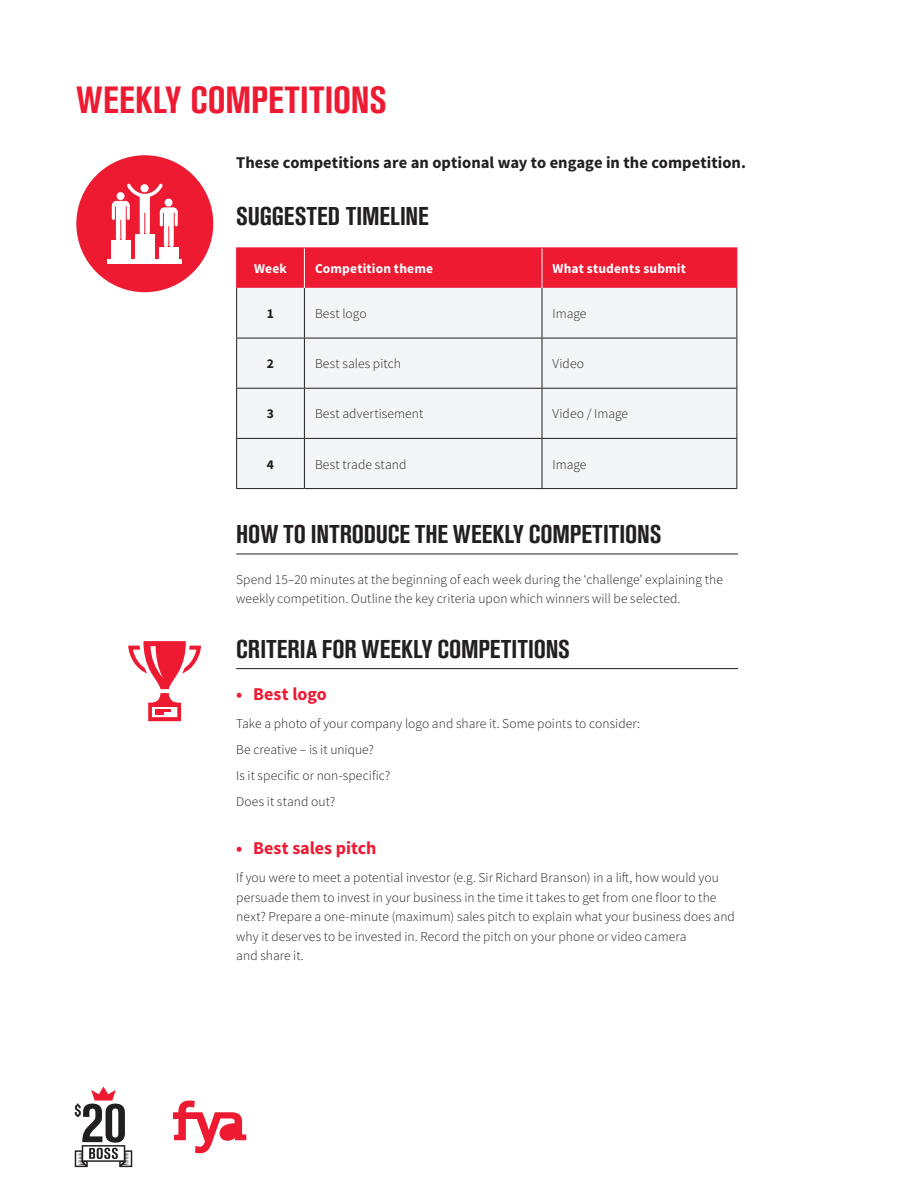
<style>
.page{position:relative;width:918px;height:1188px;background:#fff}
.page>*{position:absolute;margin:0;border:0;box-sizing:border-box;transform-origin:0 0}
._7_Module_Subheads{font:700 condensed 37.5px "Akzidenz Grotesk BE";letter-spacing:.005em;color:#ed1a32}
._3_subhead_span{font:700 condensed 25.5px "Akzidenz Grotesk BE";letter-spacing:.005em;color:#231f20}
._4_body{font:700 condensed 25.5px "Akzidenz Grotesk BE";letter-spacing:-.005em;color:#231f20}
._7_Module_Subheads-2{font:700 18px "Source Sans Pro";color:#ed1a32}
._4_body-2{font:700 16.5px "Source Sans Pro";color:#231f20}
._4_body-3{font:300 13.5px/19.5px "Source Sans Pro";letter-spacing:.005em;color:#231f20}
._4_body-4{font:700 13.5px "Source Sans Pro";letter-spacing:.01em;color:#fff}
._5_Bullets{font:700 13.5px "Source Sans Pro";color:#fff}
._5_Bullets-2{font:700 13.5px "Source Sans Pro";color:#231f20}
</style>
<div class="page">
<svg style="left:75px;top:1087px;width:57px;height:80px"></svg>
<svg style="left:173px;top:1100px;width:73px;height:53px"></svg>
<div style="left:76px;top:155px;width:137px;height:137px;background:#ed1a32;border-radius:50%"></div>
<svg style="left:112px;top:184px;width:66px;height:63px"></svg>
<div style="left:111px;top:241px;width:19px;height:19px;background:#fff"></div>
<div style="left:135px;top:235px;width:19px;height:25px;background:#fff"></div>
<div style="left:159px;top:247px;width:19px;height:13px;background:#fff"></div>
<div style="left:107px;top:259px;width:75px;height:5px;background:#fff"></div>
<hr style="left:236px;top:554px;width:502px;height:1px;background:#231f20">
<hr style="left:236px;top:668px;width:502px;height:1px;background:#231f20">
<div style="left:237px;top:249px;width:499px;height:39px;background:#ed1a32"></div>
<div style="left:237px;top:288px;width:499px;height:200px;background:#f4f5f6"></div>
<hr style="left:304px;top:248px;width:1px;height:40px;background:#fff">
<hr style="left:542px;top:248px;width:1px;height:40px;background:#fff">
<hr style="left:304px;top:288px;width:1px;height:50px;background:#231f20">
<hr style="left:542px;top:288px;width:1px;height:50px;background:#231f20">
<hr style="left:304px;top:338px;width:1px;height:50px;background:#231f20">
<hr style="left:542px;top:338px;width:1px;height:50px;background:#231f20">
<hr style="left:304px;top:389px;width:1px;height:49px;background:#231f20">
<hr style="left:542px;top:389px;width:1px;height:49px;background:#231f20">
<hr style="left:304px;top:439px;width:1px;height:49px;background:#231f20">
<hr style="left:542px;top:439px;width:1px;height:49px;background:#231f20">
<hr style="left:236px;top:248px;width:68px;height:1px;background:#ed1a32">
<hr style="left:236px;top:248px;width:1px;height:40px;background:#ed1a32">
<hr style="left:304px;top:248px;width:238px;height:1px;background:#ed1a32">
<hr style="left:542px;top:248px;width:195px;height:1px;background:#ed1a32">
<hr style="left:736px;top:248px;width:1px;height:40px;background:#ed1a32">
<hr style="left:236px;top:288px;width:1px;height:50px;background:#231f20">
<hr style="left:736px;top:288px;width:1px;height:50px;background:#231f20">
<hr style="left:236px;top:338px;width:68px;height:1px;background:#231f20">
<hr style="left:236px;top:338px;width:1px;height:50px;background:#231f20">
<hr style="left:304px;top:338px;width:238px;height:1px;background:#231f20">
<hr style="left:542px;top:338px;width:195px;height:1px;background:#231f20">
<hr style="left:736px;top:338px;width:1px;height:50px;background:#231f20">
<hr style="left:236px;top:388px;width:68px;height:1px;background:#231f20">
<hr style="left:236px;top:389px;width:1px;height:49px;background:#231f20">
<hr style="left:304px;top:388px;width:238px;height:1px;background:#231f20">
<hr style="left:542px;top:388px;width:195px;height:1px;background:#231f20">
<hr style="left:736px;top:389px;width:1px;height:49px;background:#231f20">
<hr style="left:236px;top:438px;width:68px;height:1px;background:#231f20">
<hr style="left:236px;top:439px;width:1px;height:49px;background:#231f20">
<hr style="left:304px;top:438px;width:238px;height:1px;background:#231f20">
<hr style="left:542px;top:438px;width:195px;height:1px;background:#231f20">
<hr style="left:736px;top:439px;width:1px;height:49px;background:#231f20">
<hr style="left:236px;top:488px;width:68px;height:1px;background:#231f20">
<hr style="left:304px;top:488px;width:238px;height:1px;background:#231f20">
<hr style="left:542px;top:488px;width:195px;height:1px;background:#231f20">
<svg style="left:128px;top:641px;width:73px;height:80px"></svg>
<p class="_7_Module_Subheads" style="left:76px;top:78px;width:312px">WEEKLY COMPETITIONS</p>
<p class="_4_body-2" style="left:236px;top:152px;width:511px">These competitions are an optional way to engage in the competition.</p>
<p class="_4_body" style="left:236px;top:202px;width:194px">SUGGESTED TIMELINE</p>
<p class="_5_Bullets" style="left:254px;top:260px;width:34px">Week</p>
<p class="_4_body-4" style="left:315px;top:260px;width:120px">Competition theme</p>
<p class="_4_body-4" style="left:553px;top:260px;width:135px">What students submit</p>
<p class="_5_Bullets-2" style="left:267px;top:305px;width:9px">1</p>
<p class="_4_body-3" style="left:315px;top:304px;width:53px">Best logo</p>
<p class="_4_body-3" style="left:553px;top:304px;width:35px">Image</p>
<p class="_5_Bullets-2" style="left:267px;top:355px;width:9px">2</p>
<p class="_4_body-3" style="left:315px;top:354px;width:87px">Best sales pitch</p>
<p class="_4_body-3" style="left:553px;top:354px;width:33px">Video</p>
<p class="_5_Bullets-2" style="left:267px;top:405px;width:9px">3</p>
<p class="_4_body-3" style="left:315px;top:404px;width:110px">Best advertisement</p>
<p class="_4_body-3" style="left:553px;top:404px;width:77px">Video / Image</p>
<p class="_5_Bullets-2" style="left:267px;top:455px;width:9px">4</p>
<p class="_4_body-3" style="left:315px;top:454px;width:93px">Best trade stand</p>
<p class="_4_body-3" style="left:553px;top:454px;width:35px">Image</p>
<p class="_3_subhead_span" style="left:236px;top:520px;width:427px">HOW TO INTRODUCE THE WEEKLY COMPETITIONS</p>
<p class="_4_body-3" style="left:236px;top:570px;width:488px">Spend 15–20 minutes at the beginning of each week during the ‘challenge’ explaining the weekly competition. Outline the key criteria upon which winners will be selected.</p>
<p class="_3_subhead_span" style="left:236px;top:634px;width:335px">CRITERIA FOR WEEKLY COMPETITIONS</p>
<p class="_7_Module_Subheads-2" style="left:236px;top:683px;width:92px">• Best logo</p>
<p class="_4_body-3" style="left:236px;top:714px;width:405px">Take a photo of your company logo and share it. Some points to consider:</p>
<p class="_4_body-3" style="left:236px;top:740px;width:139px">Be creative – is it unique?</p>
<p class="_4_body-3" style="left:236px;top:766px;width:155px">Is it specific or non-specific?</p>
<p class="_4_body-3" style="left:236px;top:792px;width:100px">Does it stand out?</p>
<p class="_7_Module_Subheads-2" style="left:236px;top:837px;width:142px">• Best sales pitch</p>
<p class="_4_body-3" style="left:236px;top:868px;width:500px">If you were to meet a potential investor (e.g. Sir Richard Branson) in a lift, how would you persuade them to invest in your business in the time it takes to get from one floor to the next? Prepare a one-minute (maximum) sales pitch to explain what your business does and why it deserves to be invested in. Record the pitch on your phone or video camera<br>and share it.</p>
</div>
